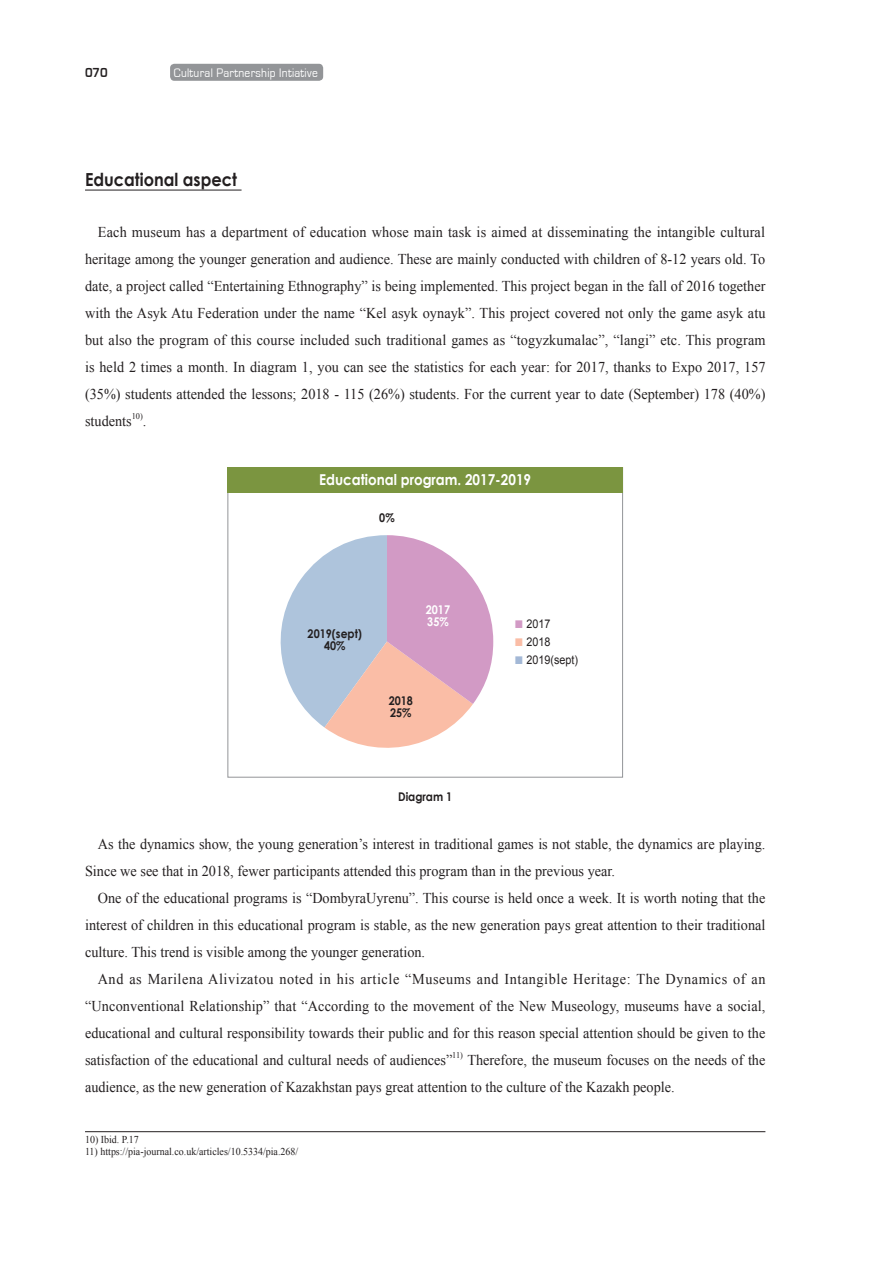
<style>
.page{position:relative;width:893px;height:1263px;background:#fff}
.page>*{position:absolute;margin:0;border:0;box-sizing:border-box;transform-origin:0 0}
.본문중제2{font:700 18px "Century Gothic";color:#231f20;scale:.9 1}
.본문1{font:15px/27px "Times New Roman";color:#231f20;text-align:justify;scale:.95 1}
.본문중제1{font:700 15px "Century Gothic";color:#fff;scale:.9 1}
.t1{font:700 13.5px "Eurostile";color:#231f20;scale:.9 1}
.t2{font:12.75px "Eurostile";letter-spacing:.025em;color:#fff;scale:.9 1}
.본문중제1-2{font:700 12px "Century Gothic";color:#231f20;scale:.9 1}
.본문중제1-3{font:12px "Arial";color:#231f20;scale:.9 1}
.사진이름{font:700 12px "Century Gothic";color:#231f20;scale:.9 1}
.본문중제1-4{font:700 12px "Century Gothic";color:#fff;scale:.9 1}
.주석{font:10.5px "Times New Roman";color:#231f20;scale:.95 1}
.본문1-2{font:8.7px "Times New Roman";color:#231f20;scale:.95 1}
.s1{font-size:16.5px;color:#d29ac5}
.s2{font-size:16.5px;color:#fabda6}
.s3{font-size:16.5px;color:#a3b8d6}
</style>
<div class="page">
<div style="left:170px;top:64px;width:153px;height:17px;background:#939598;border-radius:4px"></div>
<hr style="left:85px;top:190px;width:157px;height:1px;background:#231f20">
<div style="left:227px;top:467px;width:396px;height:26px;background:#7b9540"></div>
<svg style="left:280px;top:535px;width:213px;height:213px"></svg>
<hr style="left:85px;top:1131px;width:680px;height:1px;background:#231f20">
<p class="t1" style="left:85px;top:65px;width:27px">070</p>
<p class="t2" style="left:174px;top:65px;width:161px">Cultural Partnership Intiative</p>
<p class="본문중제2" style="left:85px;top:168px;width:170px">Educational aspect</p>
<p class="본문1" style="left:85px;top:218px;width:718px;text-indent:13px">Each museum has a department of education whose main task is aimed at disseminating the intangible cultural heritage among the younger generation and audience. These are mainly conducted with children of 8-12 years old. To date, a project called “Entertaining Ethnography” is being implemented. This project began in the fall of 2016 together with the Asyk Atu Federation under the name “Kel asyk oynayk”. This project covered not only the game asyk atu but also the program of this course included such traditional games as “togyzkumalac”, “langi” etc. This program is held 2 times a month. In diagram 1, you can see the statistics for each year: for 2017, thanks to Expo 2017, 157 (35%) students attended the lessons; 2018 - 115 (26%) students. For the current year to date (September) 178 (40%) students</p>
<p class="본문1-2" style="left:132px;top:410px;width:13px">10)</p>
<p class="본문1" style="left:143px;top:407px;width:5px">.</p>
<p class="본문중제1" style="left:319px;top:470px;width:237px">Educational program. 2017-2019</p>
<p class="본문중제1-2" style="left:379px;top:511px;width:19px">0%</p>
<p class="본문중제1-2" style="left:308px;top:626px;width:62px">2019(sept)</p>
<p class="본문중제1-2" style="left:324px;top:638px;width:25px">40%</p>
<p class="본문중제1-4" style="left:426px;top:602px;width:28px">2017</p>
<p class="본문중제1-4" style="left:427px;top:614px;width:25px">35%</p>
<p class="본문중제1-2" style="left:389px;top:693px;width:28px">2018</p>
<p class="본문중제1-2" style="left:390px;top:705px;width:25px">25%</p>
<p class="본문중제1-3" style="left:514px;top:616px;width:41px"><span class="s1">■</span> 2017</p>
<p class="본문중제1-3" style="left:514px;top:634px;width:41px"><span class="s2">■</span> 2018</p>
<p class="본문중제1-3" style="left:514px;top:652px;width:72px"><span class="s3">■</span> 2019(sept)</p>
<p class="사진이름" style="left:398px;top:789px;width:62px">Diagram 1</p>
<p class="본문1" style="left:85px;top:830px;width:718px;text-indent:13px">As the dynamics show, the young generation’s interest in traditional games is not stable, the dynamics are playing.<br>Since we see that in 2018, fewer participants attended this program than in the previous year.</p>
<p class="본문1" style="left:85px;top:884px;width:718px;text-indent:13px">One of the educational programs is “DombyraUyrenu”. This course is held once a week. It is worth noting that the interest of children in this educational program is stable, as the new generation pays great attention to their traditional culture. This trend is visible among the younger generation.</p>
<p class="본문1" style="left:85px;top:965px;width:718px;text-indent:13px">And as Marilena Alivizatou noted in his article “Museums and Intangible Heritage: The Dynamics of an “Unconventional Relationship” that “According to the movement of the New Museology, museums have a social, educational and cultural responsibility towards their public and for this reason special attention should be given to the satisfaction of the educational and cultural needs of audiences”</p>
<p class="본문1-2" style="left:452px;top:1049px;width:13px">11)</p>
<p class="본문1" style="left:85px;top:1046px;width:718px;text-indent:382px">Therefore, the museum focuses on the needs of the audience, as the new generation of Kazakhstan pays great attention to the culture of the Kazakh people.</p>
<p class="주석" style="left:85px;top:1132px;width:58px">10) Ibid. P.17</p>
<p class="주석" style="left:85px;top:1144px;width:226px">11) https://pia-journal.co.uk/articles/10.5334/pia.268/</p>
</div>
